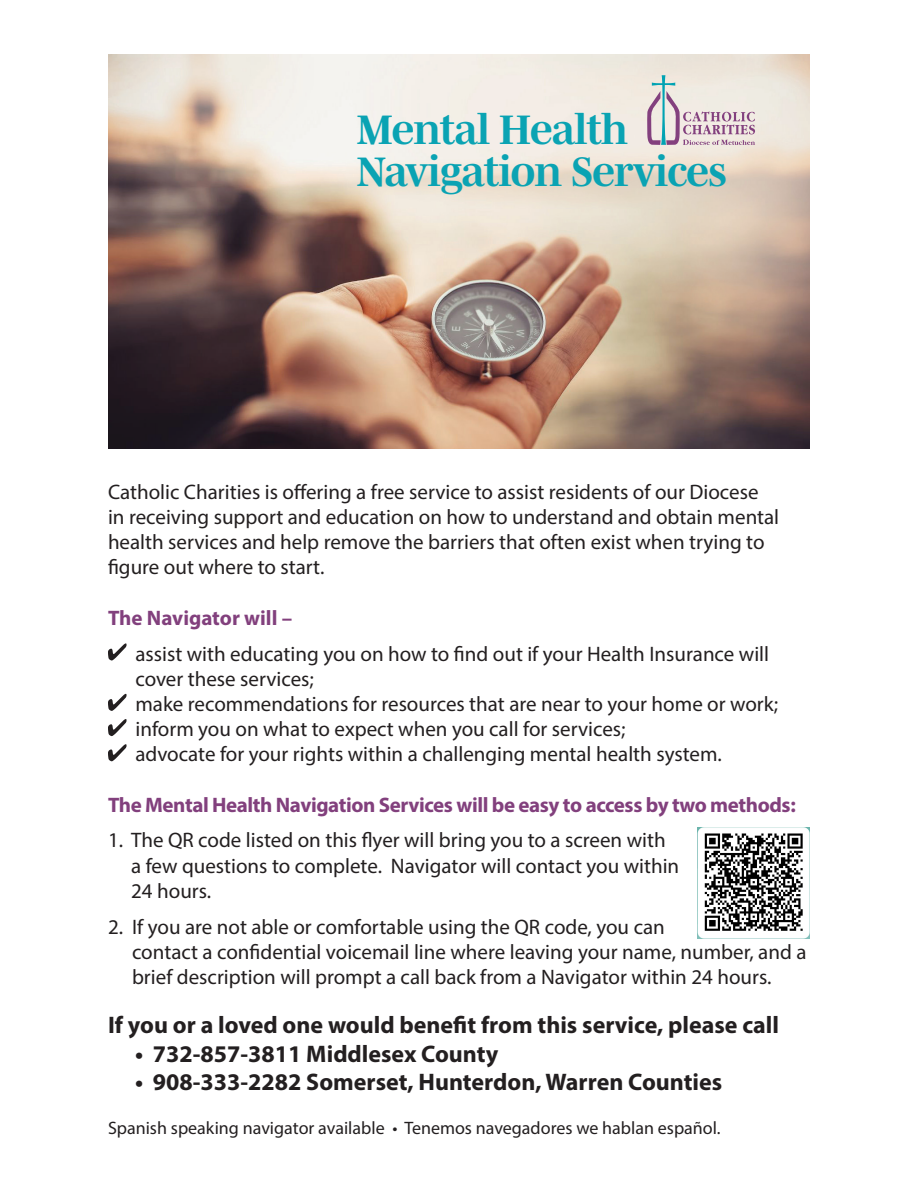
<style>
.page{position:relative;width:918px;height:1188px;background:#fff}
.page>*{position:absolute;margin:0;border:0;box-sizing:border-box;transform-origin:0 0}
.t1{font:700 42px "Mencken Std";letter-spacing:-.025em;color:#0aa3b3}
.t2{font:700 24px "Myriad Pro";color:#231f20}
.t3{font:21px/25.2px "Myriad Pro";color:#231f20}
.t4{font:700 21px "Myriad Pro";letter-spacing:-.02em;color:#82407d}
.t5{font:700 21px "Myriad Pro";color:#82407d}
.t6{font:18px "Myriad Pro";color:#231f20}
</style>
<div class="page">
<svg style="left:108px;top:643px;width:19px;height:18px"></svg>
<svg style="left:108px;top:694px;width:19px;height:17px"></svg>
<svg style="left:108px;top:719px;width:19px;height:17px"></svg>
<svg style="left:108px;top:744px;width:19px;height:17px"></svg>
<img style="left:108px;top:54px;width:701px;height:394px">
<svg style="left:647px;top:75px;width:108px;height:70px"></svg>
<img style="left:698px;top:828px;width:111px;height:111px">
<p class="t1" style="left:357px;top:106px;width:273px">Mental Health</p>
<p class="t1" style="left:357px;top:148px;width:372px">Navigation Services</p>
<p class="t3" style="left:108px;top:479px;width:673px">Catholic Charities is offering a free service to assist residents of our Diocese in receiving support and education on how to understand and obtain mental health services and help remove the barriers that often exist when trying to figure out where to start.</p>
<p class="t5" style="left:108px;top:604px;width:186px">The Navigator will –</p>
<p class="t3" style="left:135px;top:641px;width:635px">assist with educating you on how to find out if your Health Insurance will cover these services;</p>
<p class="t3" style="left:135px;top:691px;width:644px">make recommendations for resources that are near to your home or work; inform you on what to expect when you call for services;<br>advocate for your rights within a challenging mental health system.</p>
<p class="t4" style="left:108px;top:791px;width:689px">The Mental Health Navigation Services will be easy to access by two methods:</p>
<p class="t3" style="left:131px;top:827px;width:550px;text-indent:-23px">1. The QR code listed on this flyer will bring you to a screen with a few questions to complete. Navigator will contact you within<br>24 hours.</p>
<p class="t3" style="left:132px;top:914px;width:676px;text-indent:-24px">2. If you are not able or comfortable using the QR code, you can<br>contact a confidential voicemail line where leaving your name, number, and a brief description will prompt a call back from a Navigator within 24 hours.</p>
<p class="t2" style="left:108px;top:1009px;width:673px">If you or a loved one would benefit from this service, please call</p>
<p class="t2" style="left:135px;top:1038px;width:365px">• 732-857-3811 Middlesex County</p>
<p class="t2" style="left:135px;top:1067px;width:589px">• 908-333-2282 Somerset, Hunterdon, Warren Counties</p>
<p class="t6" style="left:108px;top:1116px;width:614px">Spanish speaking navigator available • Tenemos navegadores we hablan español.</p>
</div>
